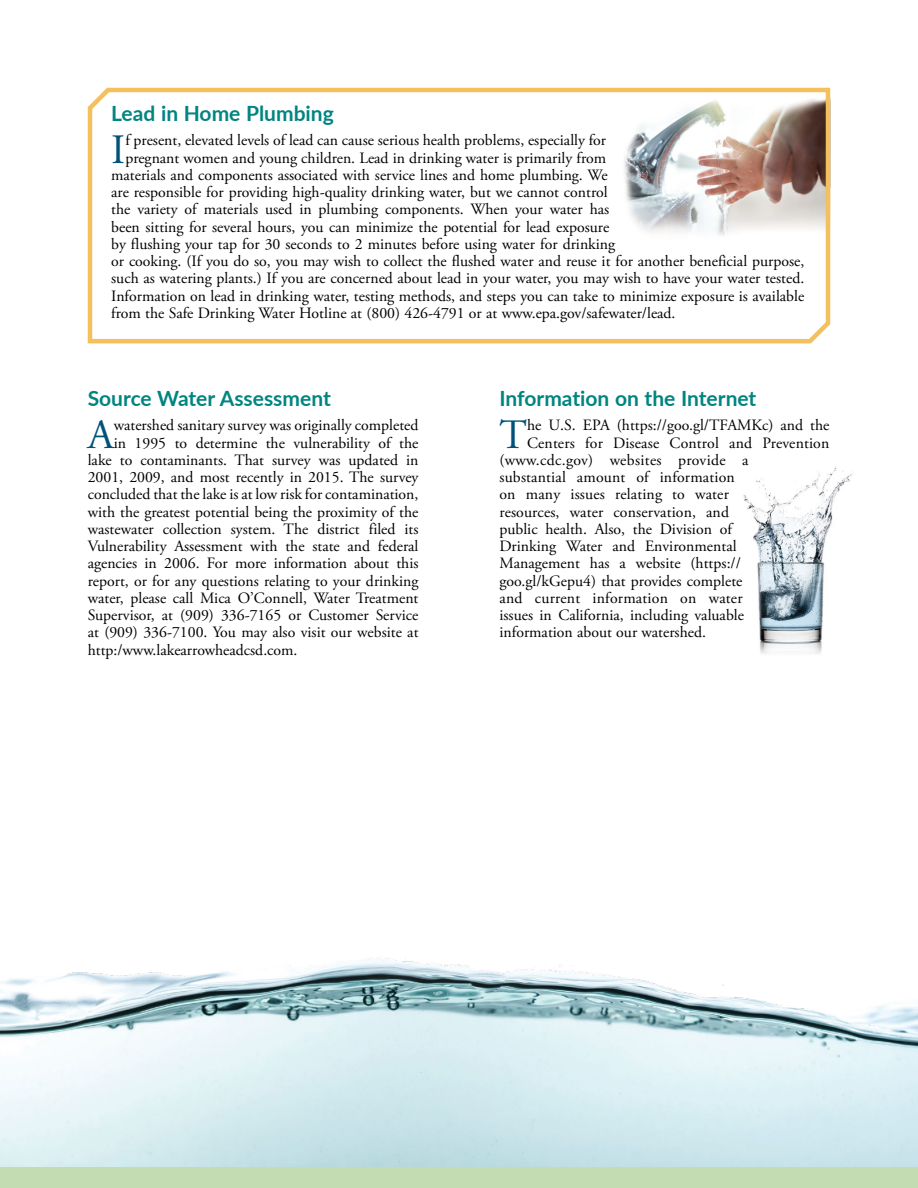
<style>
.page{position:relative;width:918px;height:1188px;background:#fff}
.page>*{position:absolute;margin:0;border:0;box-sizing:border-box;transform-origin:0 0}
.Initial_Cap{font:41.7px "Adobe Garamond Pro";color:#00527a}
.Article_Headline-19{font:700 21px "Lato";color:#008581}
.Initial_Cap-2{font:15.75px "Adobe Garamond Pro";color:#000}
.Initial_Cap-3{font:15.75px "Adobe Garamond Pro";letter-spacing:.02em;color:#000}
</style>
<div class="page">
<div style="left:0;top:1166px;width:918px;height:22px;background:#c4dcb1"></div>
<svg style="left:87px;top:87px;width:744px;height:257px"></svg>
<img style="left:743px;top:466px;width:110px;height:188px">
<img style="left:0;top:957px;width:918px;height:209px">
<p class="Article_Headline-19" style="left:111px;top:97px;width:224px">Lead in Home Plumbing</p>
<p class="Initial_Cap" style="left:111px;top:124px;width:16px">I</p>
<p class="Initial_Cap-2" style="left:125px;top:131px;width:482px">f present, elevated levels of lead can cause serious health problems, especially for</p>
<p class="Initial_Cap-2" style="left:125px;top:148px;width:482px">pregnant women and young children. Lead in drinking water is primarily from</p>
<p class="Initial_Cap-2" style="left:111px;top:165px;width:498px">materials and components associated with service lines and home plumbing. We</p>
<p class="Initial_Cap-2" style="left:111px;top:183px;width:498px">are responsible for providing high-quality drinking water, but we cannot control</p>
<p class="Initial_Cap-2" style="left:111px;top:200px;width:500px">the variety of materials used in plumbing components. When your water has</p>
<p class="Initial_Cap-2" style="left:111px;top:217px;width:500px">been sitting for several hours, you can minimize the potential for lead exposure</p>
<p class="Initial_Cap-2" style="left:111px;top:234px;width:505px">by flushing your tap for 30 seconds to 2 minutes before using water for drinking</p>
<p class="Initial_Cap-2" style="left:111px;top:252px;width:695px">or cooking. (If you do so, you may wish to collect the flushed water and reuse it for another beneficial purpose,</p>
<p class="Initial_Cap-2" style="left:111px;top:269px;width:695px">such as watering plants.) If you are concerned about lead in your water, you may wish to have your water tested.</p>
<p class="Initial_Cap-2" style="left:111px;top:286px;width:695px">Information on lead in drinking water, testing methods, and steps you can take to minimize exposure is available</p>
<p class="Initial_Cap-2" style="left:111px;top:303px;width:566px">from the Safe Drinking Water Hotline at (800) 426-4791 or at www.epa.gov/safewater/lead.</p>
<p class="Article_Headline-19" style="left:88px;top:383px;width:245px">Source Water Assessment</p>
<p class="Initial_Cap" style="left:88px;top:409px;width:28px">A</p>
<p class="Initial_Cap-2" style="left:114px;top:416px;width:306px">watershed sanitary survey was originally completed</p>
<p class="Initial_Cap-2" style="left:114px;top:433px;width:306px">in 1995 to determine the vulnerability of the</p>
<p class="Initial_Cap-2" style="left:88px;top:451px;width:332px">lake to contaminants. That survey was updated in</p>
<p class="Initial_Cap-2" style="left:88px;top:468px;width:332px">2001, 2009, and most recently in 2015. The survey</p>
<p class="Initial_Cap-2" style="left:88px;top:485px;width:332px">concluded that the lake is at low risk for contamination,</p>
<p class="Initial_Cap-2" style="left:88px;top:502px;width:332px">with the greatest potential being the proximity of the</p>
<p class="Initial_Cap-2" style="left:88px;top:520px;width:332px">wastewater collection system. The district filed its</p>
<p class="Initial_Cap-2" style="left:88px;top:537px;width:332px">Vulnerability Assessment with the state and federal</p>
<p class="Initial_Cap-2" style="left:88px;top:554px;width:332px">agencies in 2006. For more information about this</p>
<p class="Initial_Cap-2" style="left:88px;top:571px;width:332px">report, or for any questions relating to your drinking</p>
<p class="Initial_Cap-2" style="left:88px;top:589px;width:332px">water, please call Mica O’Connell, Water Treatment</p>
<p class="Initial_Cap-2" style="left:88px;top:606px;width:332px">Supervisor, at (909) 336-7165 or Customer Service</p>
<p class="Initial_Cap-2" style="left:88px;top:623px;width:332px">at (909) 336-7100. You may also visit our website at</p>
<p class="Initial_Cap-2" style="left:88px;top:640px;width:211px">http:/www.lakearrowheadcsd.com.</p>
<p class="Article_Headline-19" style="left:500px;top:383px;width:258px">Information on the Internet</p>
<p class="Initial_Cap" style="left:500px;top:409px;width:29px">T</p>
<p class="Initial_Cap-2" style="left:527px;top:416px;width:304px">he U.S. EPA (https://goo.gl/TFAMKc) and the</p>
<p class="Initial_Cap-2" style="left:527px;top:433px;width:304px">Centers for Disease Control and Prevention</p>
<p class="Initial_Cap-3" style="left:500px;top:451px;width:251px">(www.cdc.gov) websites provide a</p>
<p class="Initial_Cap-2" style="left:500px;top:468px;width:237px">substantial amount of information</p>
<p class="Initial_Cap-2" style="left:500px;top:485px;width:231px">on many issues relating to water</p>
<p class="Initial_Cap-2" style="left:500px;top:502px;width:231px">resources, water conservation, and</p>
<p class="Initial_Cap-2" style="left:500px;top:520px;width:234px">public health. Also, the Division of</p>
<p class="Initial_Cap-2" style="left:500px;top:537px;width:239px">Drinking Water and Environmental</p>
<p class="Initial_Cap-2" style="left:500px;top:554px;width:243px">Management has a website (https://</p>
<p class="Initial_Cap-2" style="left:500px;top:571px;width:245px">goo.gl/kGepu4) that provides complete</p>
<p class="Initial_Cap-2" style="left:500px;top:589px;width:245px">and current information on water</p>
<p class="Initial_Cap-2" style="left:500px;top:606px;width:246px">issues in California, including valuable</p>
<p class="Initial_Cap-2" style="left:500px;top:623px;width:208px">information about our watershed.</p>
</div>
